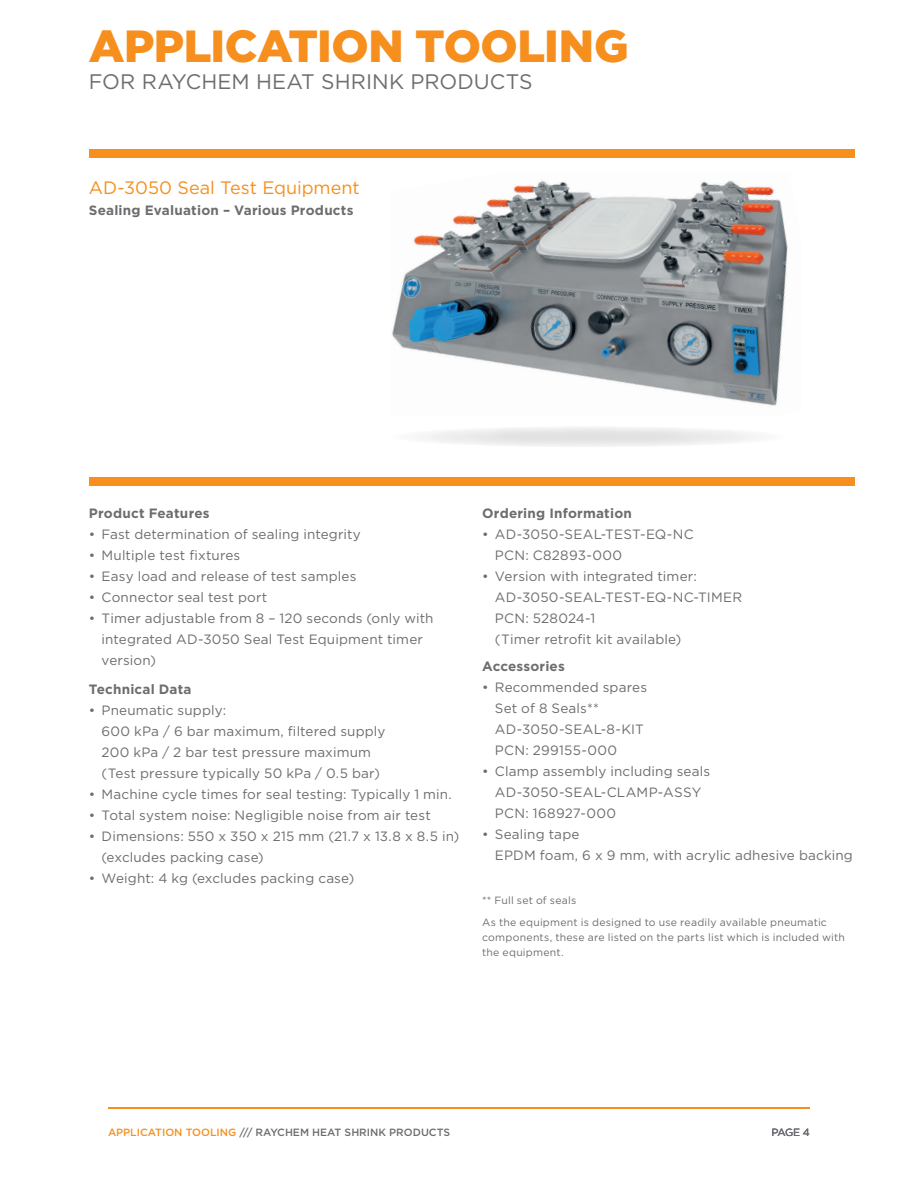
<style>
.page{position:relative;width:918px;height:1188px;background:#fff}
.page>*{position:absolute;margin:0;border:0;box-sizing:border-box;transform-origin:0 0}
.t1{font:900 45px "Gotham";letter-spacing:-.01em;color:#f68f1e}
.t2{font:21px "Gotham";letter-spacing:.005em;color:#6c6d70}
.t3{font:18px "Gotham";color:#f68f1e}
.t4{font:13.5px/21px "Gotham";letter-spacing:.01em;color:#6c6d70}
.t5{font:700 13.5px "Gotham";letter-spacing:.015em;color:#6c6d70}
.t6{font:10.5px/21.8px "Gotham";letter-spacing:.02em;color:#6c6d70}
.t7{font:500 10.5px "Gotham";color:#6c6d70}
.t8{font:10.5px "Gotham";color:#696b73}
.s1{color:#f68f1e}
</style>
<div class="page">
<img style="left:392px;top:180px;width:396px;height:226px">
<div style="left:89px;top:150px;width:765px;height:8px;background:#f68f1e"></div>
<div style="left:89px;top:477px;width:765px;height:9px;background:#f68f1e"></div>
<svg style="left:387px;top:426px;width:403px;height:21px;fill:#eee"></svg>
<hr style="left:108px;top:1107px;width:702px;height:2px;background:#f68f1e">
<h1 class="t1" style="left:89px;top:15px;width:541px">APPLICATION TOOLING</h1>
<h2 class="t2" style="left:89px;top:68px;width:445px">FOR RAYCHEM HEAT SHRINK PRODUCTS</h2>
<h3 class="t3" style="left:89px;top:176px;width:272px">AD-3050 Seal Test Equipment</h3>
<p class="t5" style="left:89px;top:201px;width:266px">Sealing Evaluation – Various Products</p>
<p class="t5" style="left:89px;top:504px;width:122px">Product Features</p>
<p class="t4" style="left:89px;top:523px;width:274px">• Fast determination of sealing integrity</p>
<p class="t4" style="left:89px;top:544px;width:153px">• Multiple test fixtures</p>
<p class="t4" style="left:89px;top:565px;width:269px">• Easy load and release of test samples</p>
<p class="t4" style="left:89px;top:586px;width:180px">• Connector seal test port</p>
<p class="t4" style="left:102px;top:607px;width:333px;text-indent:-13px">• Timer adjustable from 8 – 120 seconds (only with integrated AD-3050 Seal Test Equipment timer version)</p>
<p class="t5" style="left:89px;top:680px;width:104px">Technical Data</p>
<p class="t4" style="left:102px;top:700px;width:285px;text-indent:-13px">• Pneumatic supply:<br>600 kPa / 6 bar maximum, filtered supply 200 kPa / 2 bar test pressure maximum (Test pressure typically 50 kPa / 0.5 bar)</p>
<p class="t4" style="left:89px;top:784px;width:365px">• Machine cycle times for seal testing: Typically 1 min.</p>
<p class="t4" style="left:89px;top:805px;width:343px">• Total system noise: Negligible noise from air test</p>
<p class="t4" style="left:102px;top:826px;width:359px;text-indent:-13px">• Dimensions: 550 x 350 x 215 mm (21.7 x 13.8 x 8.5 in) (excludes packing case)</p>
<p class="t4" style="left:89px;top:868px;width:267px">• Weight: 4 kg (excludes packing case)</p>
<p class="t5" style="left:482px;top:504px;width:151px">Ordering Information</p>
<p class="t4" style="left:495px;top:523px;width:200px;text-indent:-13px">• AD-3050-SEAL-TEST-EQ-NC<br>PCN: C82893-000</p>
<p class="t4" style="left:495px;top:565px;width:249px;text-indent:-13px">• Version with integrated timer:<br>AD-3050-SEAL-TEST-EQ-NC-TIMER<br>PCN: 528024-1<br>(Timer retrofit kit available)</p>
<p class="t5" style="left:482px;top:658px;width:84px">Accessories</p>
<p class="t4" style="left:495px;top:677px;width:154px;text-indent:-13px">• Recommended spares<br>Set of 8 Seals**<br>AD-3050-SEAL-8-KIT<br>PCN: 299155-000</p>
<p class="t4" style="left:495px;top:761px;width:217px;text-indent:-13px">• Clamp assembly including seals<br>AD-3050-SEAL-CLAMP-ASSY<br>PCN: 168927-000</p>
<p class="t4" style="left:495px;top:824px;width:359px;text-indent:-13px">• Sealing tape<br>EPDM foam, 6 x 9 mm, with acrylic adhesive backing</p>
<p class="t6" style="left:482px;top:889px;width:346px">** Full set of seals<br>As the equipment is designed to use readily available pneumatic</p>
<p class="t6" style="left:482px;top:929px;width:364px;line-height:15px">components, these are listed on the parts list which is included with the equipment.</p>
<p class="t7" style="left:108px;top:1125px;width:344px"><span class="s1">APPLICATION TOOLING</span> /// RAYCHEM HEAT SHRINK PRODUCTS</p>
<p class="t8" style="left:771px;top:1126px;width:40px">PAGE 4</p>
</div>
